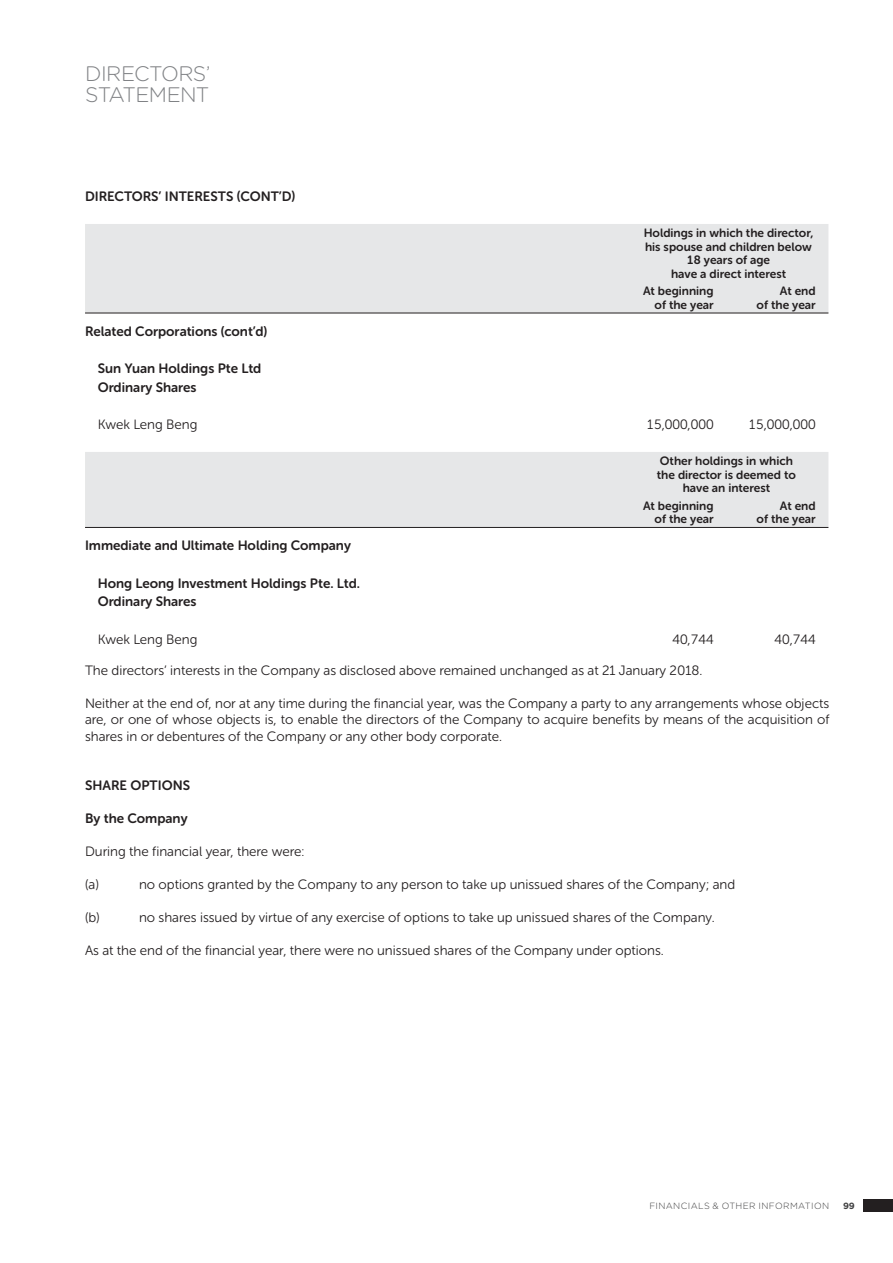
<style>
.page{position:relative;width:893px;height:1263px;background:#fff}
.page>*{position:absolute;margin:0;border:0;box-sizing:border-box;transform-origin:0 0}
.t1{font:300 21px/21px "Gotham Rounded";letter-spacing:-.035em;color:#808285}
.t2{font:13.5px/16.5px "Museo Sans Rounded 300";color:#231f20;text-align:justify}
.t3{font:13.5px/18.6px "Museo Sans Rounded 700";color:#231f20}
.t4{font:12px/13.5px "Museo Sans Rounded 700";color:#231f20;text-align:right}
.t5{font:300 9px "Gotham Rounded";letter-spacing:.04em;color:#404041}
.t6{font:700 9px "Gotham Rounded";color:#404041}
</style>
<div class="page">
<svg style="left:85px;top:224px;width:743px;height:303px;fill:#e6e7e8"></svg>
<hr style="left:85px;top:313px;width:743px;height:1px;background:#231f20">
<hr style="left:85px;top:527px;width:743px;height:1px;background:#231f20">
<div style="left:863px;top:1199px;width:30px;height:13px;background:#231f20"></div>
<h1 class="t1" style="left:85px;top:64px;width:127px">DIRECTORS’<br>STATEMENT</h1>
<p class="t3" style="left:85px;top:189px;width:212px">DIRECTORS’ INTERESTS (CONT’D)</p>
<p class="t4" style="left:644px;top:228px;width:171px;text-align:center">Holdings in which the director, his spouse and children below<br>18 years of age<br>have a direct interest</p>
<p class="t4" style="left:643px;top:286px;width:72px">At beginning of the year</p>
<p class="t4" style="left:757px;top:286px;width:61px">At end<br>of the year</p>
<p class="t3" style="left:85px;top:323px;width:184px">Related Corporations (cont’d)</p>
<p class="t3" style="left:98px;top:361px;width:165px">Sun Yuan Holdings Pte Ltd<br>Ordinary Shares</p>
<p class="t2" style="left:98px;top:416px;width:101px">Kwek Leng Beng</p>
<p class="t2" style="left:646px;top:416px;width:69px">15,000,000</p>
<p class="t2" style="left:748px;top:416px;width:69px">15,000,000</p>
<p class="t4" style="left:657px;top:456px;width:140px;text-align:center">Other holdings in which the director is deemed to have an interest</p>
<p class="t4" style="left:643px;top:500px;width:72px">At beginning of the year</p>
<p class="t4" style="left:757px;top:500px;width:61px">At end<br>of the year</p>
<p class="t3" style="left:85px;top:538px;width:267px">Immediate and Ultimate Holding Company</p>
<p class="t3" style="left:98px;top:575px;width:264px">Hong Leong Investment Holdings Pte. Ltd.<br>Ordinary Shares</p>
<p class="t2" style="left:98px;top:631px;width:101px">Kwek Leng Beng</p>
<p class="t2" style="left:672px;top:631px;width:43px">40,744</p>
<p class="t2" style="left:774px;top:631px;width:43px">40,744</p>
<p class="t2" style="left:85px;top:662px;width:619px">The directors’ interests in the Company as disclosed above remained unchanged as at 21 January 2018.</p>
<p class="t2" style="left:85px;top:695px;width:746px">Neither at the end of, nor at any time during the financial year, was the Company a party to any arrangements whose objects are, or one of whose objects is, to enable the directors of the Company to acquire benefits by means of the acquisition of shares in or debentures of the Company or any other body corporate.</p>
<p class="t3" style="left:85px;top:778px;width:107px">SHARE OPTIONS</p>
<p class="t3" style="left:85px;top:811px;width:104px">By the Company</p>
<p class="t2" style="left:85px;top:843px;width:221px">During the financial year, there were:</p>
<p class="t2" style="left:85px;top:876px;width:15px">(a)</p>
<p class="t2" style="left:139px;top:876px;width:598px">no options granted by the Company to any person to take up unissued shares of the Company; and</p>
<p class="t2" style="left:85px;top:909px;width:16px">(b)</p>
<p class="t2" style="left:139px;top:909px;width:577px">no shares issued by virtue of any exercise of options to take up unissued shares of the Company.</p>
<p class="t2" style="left:85px;top:942px;width:580px">As at the end of the financial year, there were no unissued shares of the Company under options.</p>
<p class="t5" style="left:649px;top:1202px;width:181px">FINANCIALS &amp; OTHER INFORMATION</p>
<p class="t6" style="left:843px;top:1202px;width:13px">99</p>
</div>
